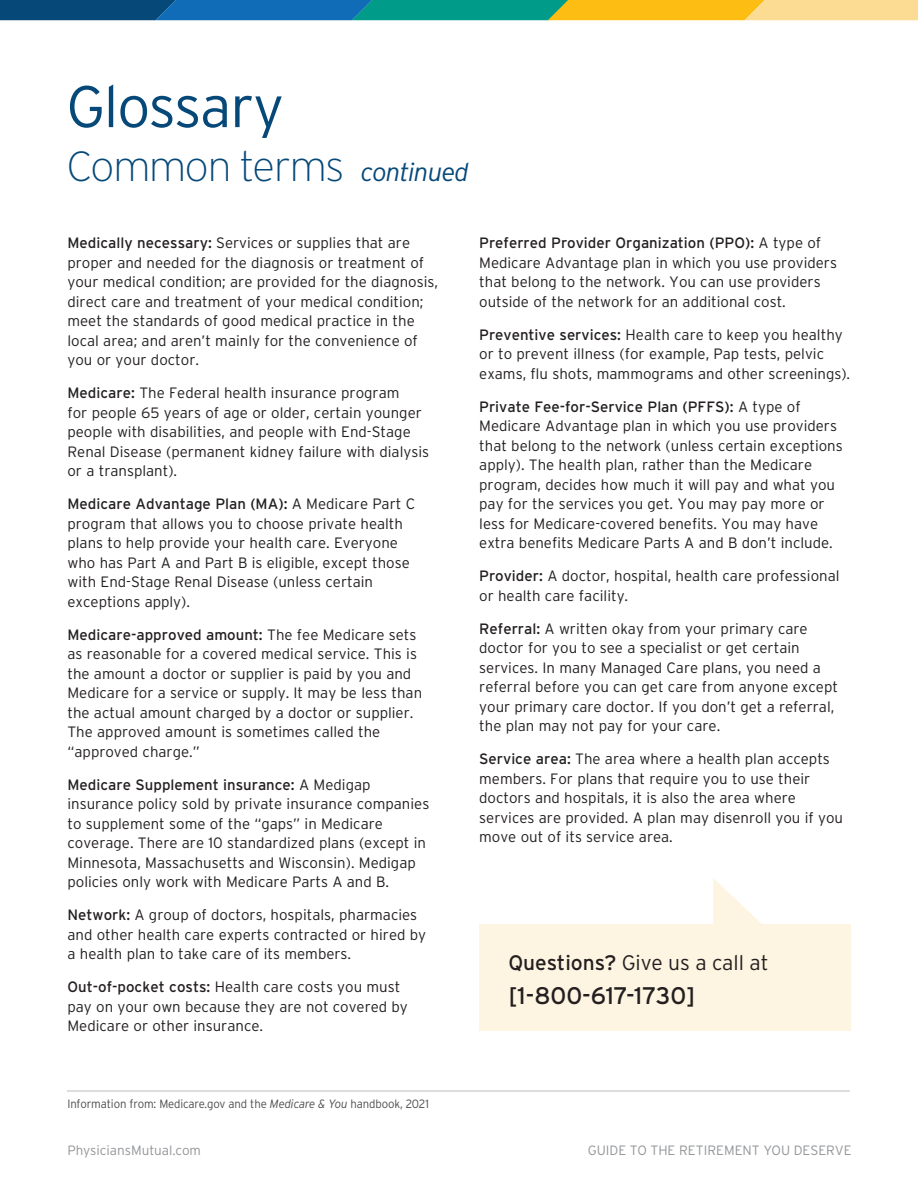
<style>
.page{position:relative;width:918px;height:1188px;background:#fff}
.page>*{position:absolute;margin:0;border:0;box-sizing:border-box;transform-origin:0 0}
.t1{font:300 58.5px "Interstate";letter-spacing:-.02em;color:#064979}
.t2{font:200 42px "Interstate";letter-spacing:-.025em;color:#064979}
.t3{font:24px "Interstate";color:#231f20}
.t4{font:300 21px "Interstate";color:#231f20}
.t5{font:300 15px/19.5px "Interstate";color:#231f20}
.t6{font:300 13.5px "Interstate";color:#939598}
.t7{font:300 12px "Interstate";letter-spacing:-.01em;color:#4b4c4d;scale:.95 1}
.s1{font-weight:300;font-style:italic;font-size:25.5px}
.s2{font-weight:400}
.s3{font-style:italic}
</style>
<div class="page">
<svg style="left:713px;top:878px;width:66px;height:47px"></svg>
<div style="left:479px;top:925px;width:371px;height:106px;background:#fdf5e1"></div>
<hr style="left:68px;top:1091px;width:782px;height:1px;background:#dcdddf">
<svg style="left:0;top:0;width:918px;height:20px"></svg>
<h1 class="t1" style="left:66px;top:71px;width:219px">Glossary</h1>
<h2 class="t2" style="left:66px;top:141px;width:404px">Common terms <span class="s1">continued</span></h2>
<p class="t5" style="left:68px;top:233px;width:372px"><span class="s2">Medically necessary:</span> Services or supplies that are proper and needed for the diagnosis or treatment of your medical condition; are provided for the diagnosis, direct care and treatment of your medical condition; meet the standards of good medical practice in the local area; and aren’t mainly for the convenience of you or your doctor.</p>
<p class="t5" style="left:68px;top:383px;width:363px"><span class="s2">Medicare:</span> The Federal health insurance program<br>for people 65 years of age or older, certain younger people with disabilities, and people with End-Stage Renal Disease (permanent kidney failure with dialysis or a transplant).</p>
<p class="t5" style="left:68px;top:494px;width:349px"><span class="s2">Medicare Advantage Plan (MA):</span> A Medicare Part C program that allows you to choose private health plans to help provide your health care. Everyone who has Part A and Part B is eligible, except those with End-Stage Renal Disease (unless certain exceptions apply).</p>
<p class="t5" style="left:68px;top:625px;width:356px"><span class="s2">Medicare-approved amount:</span> The fee Medicare sets as reasonable for a covered medical service. This is the amount a doctor or supplier is paid by you and Medicare for a service or supply. It may be less than the actual amount charged by a doctor or supplier.<br>The approved amount is sometimes called the “approved charge.”</p>
<p class="t5" style="left:68px;top:775px;width:363px"><span class="s2">Medicare Supplement insurance:</span> A Medigap insurance policy sold by private insurance companies to supplement some of the “gaps” in Medicare coverage. There are 10 standardized plans (except in Minnesota, Massachusetts and Wisconsin). Medigap policies only work with Medicare Parts A and B.</p>
<p class="t5" style="left:68px;top:905px;width:360px"><span class="s2">Network:</span> A group of doctors, hospitals, pharmacies and other health care experts contracted or hired by a health plan to take care of its members.</p>
<p class="t5" style="left:68px;top:977px;width:342px"><span class="s2">Out-of-pocket costs:</span> Health care costs you must pay on your own because they are not covered by<br>Medicare or other insurance.</p>
<p class="t5" style="left:479px;top:233px;width:359px"><span class="s2">Preferred Provider Organization (PPO):</span> A type of Medicare Advantage plan in which you use providers that belong to the network. You can use providers outside of the network for an additional cost.</p>
<p class="t5" style="left:479px;top:325px;width:372px"><span class="s2">Preventive services:</span> Health care to keep you healthy or to prevent illness (for example, Pap tests, pelvic exams, flu shots, mammograms and other screenings).</p>
<p class="t5" style="left:479px;top:397px;width:365px"><span class="s2">Private Fee-for-Service Plan (PFFS):</span> A type of Medicare Advantage plan in which you use providers that belong to the network (unless certain exceptions apply). The health plan, rather than the Medicare program, decides how much it will pay and what you pay for the services you get. You may pay more or less for Medicare-covered benefits. You may have extra benefits Medicare Parts A and B don’t include.</p>
<p class="t5" style="left:479px;top:566px;width:362px"><span class="s2">Provider:</span> A doctor, hospital, health care professional or health care facility.</p>
<p class="t5" style="left:479px;top:619px;width:360px"><span class="s2">Referral:</span> A written okay from your primary care doctor for you to see a specialist or get certain services. In many Managed Care plans, you need a referral before you can get care from anyone except your primary care doctor. If you don’t get a referral, the plan may not pay for your care.</p>
<p class="t5" style="left:479px;top:749px;width:365px"><span class="s2">Service area:</span> The area where a health plan accepts members. For plans that require you to use their doctors and hospitals, it is also the area where services are provided. A plan may disenroll you if you move out of its service area.</p>
<h3 class="t4" style="left:508px;top:950px;width:262px"><span class="s2">Questions?</span> Give us a call at</h3>
<h3 class="t3" style="left:508px;top:981px;width:188px">[1-800-617-1730]</h3>
<p class="t7" style="left:68px;top:1097px;width:382px">Information from: Medicare.gov and the <span class="s3">Medicare &amp; You</span> handbook, 2021</p>
<p class="t6" style="left:67px;top:1142px;width:135px">PhysiciansMutual.com</p>
<p class="t6" style="left:588px;top:1142px;width:265px">GUIDE TO THE RETIREMENT YOU DESERVE</p>
</div>
